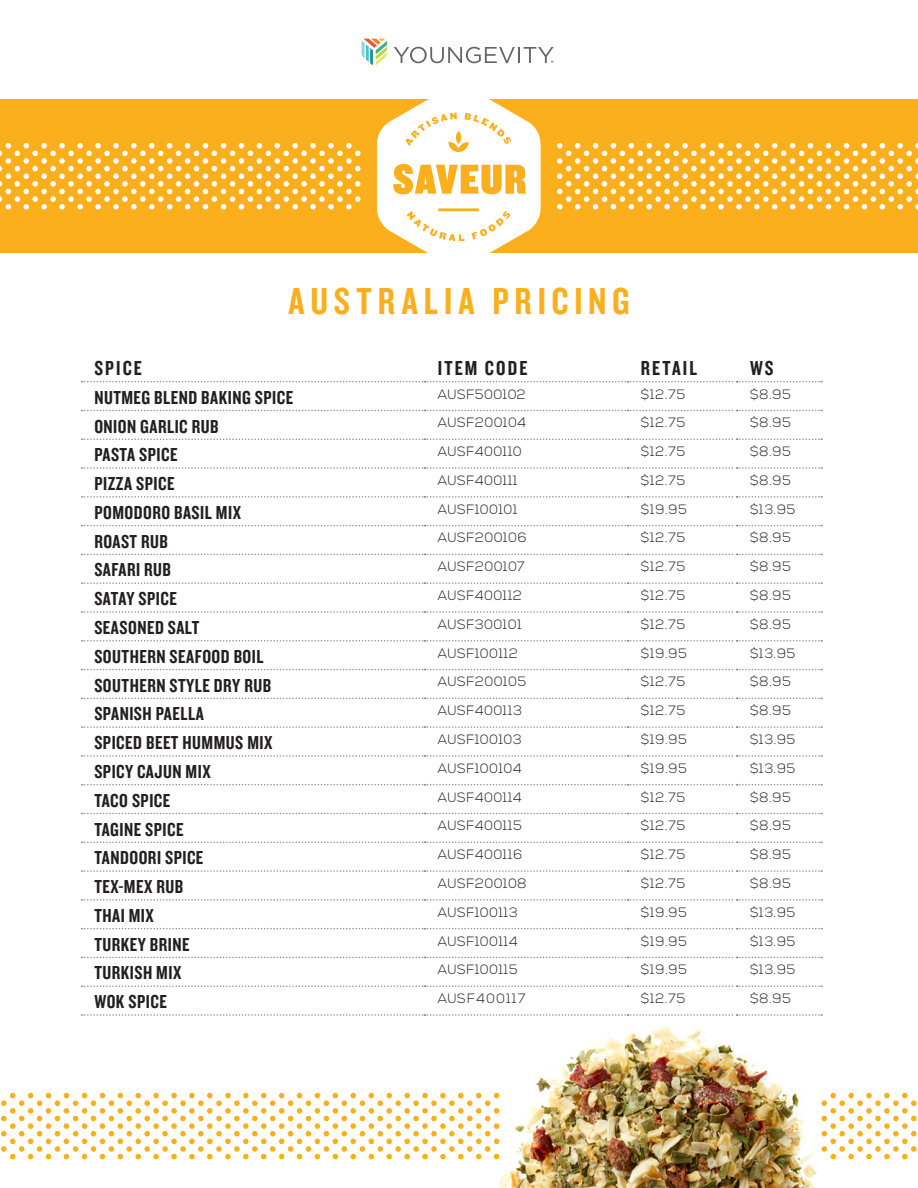
<style>
.page{position:relative;width:918px;height:1188px;background:#fff}
.page>*{position:absolute;margin:0;border:0;box-sizing:border-box;transform-origin:0 0}
.t1{font:39px "Knockout HTF49 Liteweight";letter-spacing:.15em;color:#fbaf1d}
.t2{font:21px "Knockout HTF49 Liteweight";letter-spacing:.1em;color:#231f20}
.t3{font:19.5px "Knockout HTF49 Liteweight";letter-spacing:.025em;color:#231f20}
.t4{font:300 13.5px "Nexa";letter-spacing:.05em;color:#231f20}
.t5{font:300 13.5px "Nexa";letter-spacing:.1em;color:#231f20}
</style>
<div class="page">
<svg style="left:362px;top:39px;width:25px;height:26px"></svg>
<svg style="left:394px;top:47px;width:160px;height:16px"></svg>
<img style="left:477px;top:985px;width:394px;height:203px">
<svg style="left:82px;top:381px;width:740px;height:1px"></svg>
<svg style="left:82px;top:410px;width:740px;height:1px"></svg>
<svg style="left:82px;top:439px;width:740px;height:1px"></svg>
<svg style="left:82px;top:467px;width:740px;height:2px"></svg>
<svg style="left:82px;top:496px;width:740px;height:2px"></svg>
<svg style="left:82px;top:525px;width:740px;height:1px"></svg>
<svg style="left:82px;top:554px;width:740px;height:1px"></svg>
<svg style="left:82px;top:582px;width:740px;height:2px"></svg>
<svg style="left:82px;top:611px;width:740px;height:2px"></svg>
<svg style="left:82px;top:640px;width:740px;height:2px"></svg>
<svg style="left:82px;top:698px;width:740px;height:1px"></svg>
<svg style="left:82px;top:726px;width:740px;height:2px"></svg>
<svg style="left:82px;top:755px;width:740px;height:2px"></svg>
<svg style="left:82px;top:784px;width:740px;height:1px"></svg>
<svg style="left:82px;top:813px;width:740px;height:1px"></svg>
<svg style="left:82px;top:842px;width:740px;height:1px"></svg>
<svg style="left:82px;top:669px;width:740px;height:1px"></svg>
<svg style="left:82px;top:870px;width:740px;height:2px"></svg>
<svg style="left:82px;top:899px;width:740px;height:2px"></svg>
<svg style="left:82px;top:928px;width:740px;height:1px"></svg>
<svg style="left:82px;top:957px;width:740px;height:1px"></svg>
<svg style="left:82px;top:985px;width:740px;height:2px"></svg>
<svg style="left:82px;top:1014px;width:740px;height:2px"></svg>
<svg style="left:0;top:1093px;width:500px;height:66px"></svg>
<svg style="left:821px;top:1093px;width:96px;height:66px"></svg>
<div style="left:0;top:100px;width:918px;height:153px;background:#fbaf1d"></div>
<svg style="left:0;top:143px;width:361px;height:66px"></svg>
<svg style="left:557px;top:143px;width:361px;height:66px"></svg>
<svg style="left:377px;top:99px;width:164px;height:154px"></svg>
<p class="t1" style="left:288px;top:281px;width:343px">AUSTRALIA PRICING</p>
<p class="t2" style="left:94px;top:357px;width:49px">SPICE</p>
<p class="t2" style="left:438px;top:357px;width:91px">ITEM CODE</p>
<p class="t2" style="left:641px;top:357px;width:58px">RETAIL</p>
<p class="t2" style="left:750px;top:357px;width:25px">WS</p>
<p class="t3" style="left:94px;top:387px;width:200px">NUTMEG BLEND BAKING SPICE</p>
<p class="t4" style="left:438px;top:386px;width:89px">AUSF500102</p>
<p class="t4" style="left:641px;top:386px;width:46px">$12.75</p>
<p class="t4" style="left:750px;top:386px;width:42px">$8.95</p>
<p class="t3" style="left:94px;top:416px;width:126px">ONION GARLIC RUB</p>
<p class="t4" style="left:438px;top:415px;width:90px">AUSF200104</p>
<p class="t4" style="left:641px;top:415px;width:46px">$12.75</p>
<p class="t4" style="left:750px;top:415px;width:42px">$8.95</p>
<p class="t3" style="left:94px;top:445px;width:85px">PASTA SPICE</p>
<p class="t4" style="left:438px;top:444px;width:85px">AUSF400110</p>
<p class="t4" style="left:641px;top:444px;width:46px">$12.75</p>
<p class="t4" style="left:750px;top:444px;width:42px">$8.95</p>
<p class="t3" style="left:94px;top:474px;width:82px">PIZZA SPICE</p>
<p class="t4" style="left:438px;top:473px;width:81px">AUSF400111</p>
<p class="t4" style="left:641px;top:473px;width:46px">$12.75</p>
<p class="t4" style="left:750px;top:473px;width:42px">$8.95</p>
<p class="t3" style="left:94px;top:502px;width:148px">POMODORO BASIL MIX</p>
<p class="t4" style="left:438px;top:501px;width:81px">AUSF100101</p>
<p class="t4" style="left:641px;top:501px;width:47px">$19.95</p>
<p class="t4" style="left:750px;top:501px;width:47px">$13.95</p>
<p class="t3" style="left:94px;top:531px;width:75px">ROAST RUB</p>
<p class="t4" style="left:438px;top:530px;width:90px">AUSF200106</p>
<p class="t4" style="left:641px;top:530px;width:46px">$12.75</p>
<p class="t4" style="left:750px;top:530px;width:42px">$8.95</p>
<p class="t3" style="left:94px;top:560px;width:78px">SAFARI RUB</p>
<p class="t4" style="left:438px;top:559px;width:88px">AUSF200107</p>
<p class="t4" style="left:641px;top:559px;width:46px">$12.75</p>
<p class="t4" style="left:750px;top:559px;width:42px">$8.95</p>
<p class="t3" style="left:94px;top:589px;width:84px">SATAY SPICE</p>
<p class="t4" style="left:438px;top:588px;width:86px">AUSF400112</p>
<p class="t4" style="left:641px;top:588px;width:46px">$12.75</p>
<p class="t4" style="left:750px;top:588px;width:42px">$8.95</p>
<p class="t3" style="left:94px;top:618px;width:107px">SEASONED SALT</p>
<p class="t4" style="left:438px;top:616px;width:85px">AUSF300101</p>
<p class="t4" style="left:641px;top:616px;width:46px">$12.75</p>
<p class="t4" style="left:750px;top:616px;width:42px">$8.95</p>
<p class="t3" style="left:94px;top:646px;width:171px">SOUTHERN SEAFOOD BOIL</p>
<p class="t4" style="left:438px;top:645px;width:82px">AUSF100112</p>
<p class="t4" style="left:641px;top:645px;width:47px">$19.95</p>
<p class="t4" style="left:750px;top:645px;width:47px">$13.95</p>
<p class="t3" style="left:94px;top:675px;width:178px">SOUTHERN STYLE DRY RUB</p>
<p class="t4" style="left:438px;top:674px;width:90px">AUSF200105</p>
<p class="t4" style="left:641px;top:674px;width:46px">$12.75</p>
<p class="t4" style="left:750px;top:674px;width:42px">$8.95</p>
<p class="t3" style="left:94px;top:704px;width:111px">SPANISH PAELLA</p>
<p class="t4" style="left:438px;top:703px;width:86px">AUSF400113</p>
<p class="t4" style="left:641px;top:703px;width:46px">$12.75</p>
<p class="t4" style="left:750px;top:703px;width:42px">$8.95</p>
<p class="t3" style="left:94px;top:733px;width:180px">SPICED BEET HUMMUS MIX</p>
<p class="t4" style="left:438px;top:732px;width:85px">AUSF100103</p>
<p class="t4" style="left:641px;top:732px;width:47px">$19.95</p>
<p class="t4" style="left:750px;top:732px;width:47px">$13.95</p>
<p class="t3" style="left:94px;top:762px;width:118px">SPICY CAJUN MIX</p>
<p class="t4" style="left:438px;top:760px;width:85px">AUSF100104</p>
<p class="t4" style="left:641px;top:760px;width:47px">$19.95</p>
<p class="t4" style="left:750px;top:760px;width:47px">$13.95</p>
<p class="t3" style="left:94px;top:790px;width:78px">TACO SPICE</p>
<p class="t4" style="left:438px;top:789px;width:86px">AUSF400114</p>
<p class="t4" style="left:641px;top:789px;width:46px">$12.75</p>
<p class="t4" style="left:750px;top:789px;width:42px">$8.95</p>
<p class="t3" style="left:94px;top:819px;width:91px">TAGINE SPICE</p>
<p class="t4" style="left:438px;top:818px;width:86px">AUSF400115</p>
<p class="t4" style="left:641px;top:818px;width:46px">$12.75</p>
<p class="t4" style="left:750px;top:818px;width:42px">$8.95</p>
<p class="t3" style="left:94px;top:848px;width:111px">TANDOORI SPICE</p>
<p class="t4" style="left:438px;top:847px;width:86px">AUSF400116</p>
<p class="t4" style="left:641px;top:847px;width:46px">$12.75</p>
<p class="t4" style="left:750px;top:847px;width:42px">$8.95</p>
<p class="t3" style="left:94px;top:877px;width:90px">TEX-MEX RUB</p>
<p class="t4" style="left:438px;top:876px;width:90px">AUSF200108</p>
<p class="t4" style="left:641px;top:876px;width:46px">$12.75</p>
<p class="t4" style="left:750px;top:876px;width:42px">$8.95</p>
<p class="t3" style="left:94px;top:906px;width:61px">THAI MIX</p>
<p class="t4" style="left:438px;top:904px;width:81px">AUSF100113</p>
<p class="t4" style="left:641px;top:904px;width:47px">$19.95</p>
<p class="t4" style="left:750px;top:904px;width:47px">$13.95</p>
<p class="t3" style="left:94px;top:934px;width:97px">TURKEY BRINE</p>
<p class="t4" style="left:438px;top:933px;width:81px">AUSF100114</p>
<p class="t4" style="left:641px;top:933px;width:47px">$19.95</p>
<p class="t4" style="left:750px;top:933px;width:47px">$13.95</p>
<p class="t3" style="left:94px;top:963px;width:89px">TURKISH MIX</p>
<p class="t4" style="left:438px;top:962px;width:81px">AUSF100115</p>
<p class="t4" style="left:641px;top:962px;width:47px">$19.95</p>
<p class="t4" style="left:750px;top:962px;width:47px">$13.95</p>
<p class="t3" style="left:94px;top:992px;width:74px">WOK SPICE</p>
<p class="t5" style="left:438px;top:991px;width:89px">AUSF400117</p>
<p class="t4" style="left:641px;top:991px;width:46px">$12.75</p>
<p class="t4" style="left:750px;top:991px;width:42px">$8.95</p>
</div>
